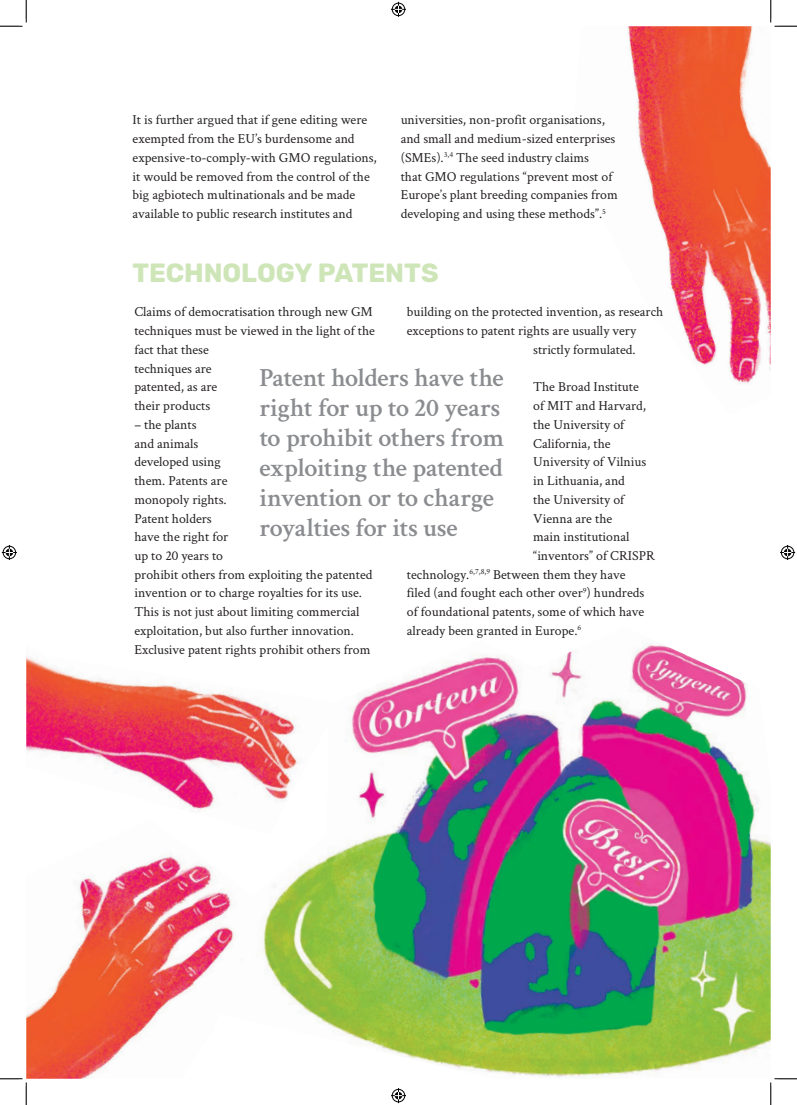
<style>
.page{position:relative;width:797px;height:1105px;background:#fff}
.page>*{position:absolute;margin:0;border:0;box-sizing:border-box;transform-origin:0 0}
.Quote_Crimson_Text_S{font:600 26.25px/30px "Crimson Text";letter-spacing:-.02em;color:#8a8c8f}
.HEADER_3_vert_clair{font:700 26.25px "Rubik";color:#cee5b8}
.Crimson_Text_Reg_11{font:13.75px/18.8px "Crimson Text";color:#231f20}
</style>
<div class="page">
<img style="left:266px;top:643px;width:504px;height:435px">
<img style="left:628px;top:26px;width:142px;height:357px">
<img style="left:26px;top:854px;width:240px;height:225px">
<img style="left:26px;top:644px;width:313px;height:190px">
<svg style="left:0;top:0;width:27px;height:27px"></svg>
<svg style="left:0;top:1078px;width:27px;height:27px"></svg>
<svg style="left:770px;top:0;width:27px;height:27px"></svg>
<svg style="left:770px;top:1078px;width:27px;height:27px"></svg>
<svg style="left:391px;top:2px;width:15px;height:15px"></svg>
<svg style="left:391px;top:1088px;width:15px;height:15px"></svg>
<svg style="left:2px;top:545px;width:15px;height:15px"></svg>
<svg style="left:780px;top:545px;width:15px;height:15px"></svg>
<p class="Crimson_Text_Reg_11" style="left:133px;top:110px;width:246px">It is further argued that if gene editing were exempted from the EU’s burdensome and expensive-to-comply-with GMO regulations, it would be removed from the control of the big agbiotech multinationals and be made available to public research institutes and</p>
<p class="Crimson_Text_Reg_11" style="left:400px;top:110px;width:219px">universities, non-profit organisations, and small and medium-sized enterprises (SMEs).<sup>3,4</sup> The seed industry claims<br>that GMO regulations “prevent most of Europe’s plant breeding companies from developing and using these methods”.<sup>5</sup></p>
<p class="HEADER_3_vert_clair" style="left:133px;top:258px;width:307px">TECHNOLOGY PATENTS</p>
<p class="Crimson_Text_Reg_11" style="left:134px;top:302px;width:242px">Claims of democratisation through new GM techniques must be viewed in the light of the fact that these<br>techniques are<br>patented, as are<br>their products</p>
<p class="Crimson_Text_Reg_11" style="left:134px;top:414px;width:95px">– the plants<br>and animals developed using them. Patents are monopoly rights.</p>
<p class="Crimson_Text_Reg_11" style="left:134px;top:508px;width:239px">Patent holders<br>have the right for<br>up to 20 years to<br>prohibit others from exploiting the patented invention or to charge royalties for its use.<br>This is not just about limiting commercial exploitation, but also further innovation.<br>Exclusive patent rights prohibit others from</p>
<p class="Crimson_Text_Reg_11" style="left:407px;top:302px;width:258px">building on the protected invention, as research</p>
<p class="Crimson_Text_Reg_11" style="left:407px;top:321px;width:231px">exceptions to patent rights are usually very</p>
<p class="Crimson_Text_Reg_11" style="left:533px;top:340px;width:104px">strictly formulated.</p>
<p class="Crimson_Text_Reg_11" style="left:533px;top:377px;width:107px">The Broad Institute</p>
<p class="Crimson_Text_Reg_11" style="left:533px;top:396px;width:114px">of MIT and Harvard,</p>
<p class="Crimson_Text_Reg_11" style="left:533px;top:414px;width:92px">the University of</p>
<p class="Crimson_Text_Reg_11" style="left:533px;top:433px;width:79px">California, the</p>
<p class="Crimson_Text_Reg_11" style="left:533px;top:452px;width:115px">University of Vilnius</p>
<p class="Crimson_Text_Reg_11" style="left:533px;top:471px;width:93px">in Lithuania, and</p>
<p class="Crimson_Text_Reg_11" style="left:533px;top:489px;width:92px">the University of</p>
<p class="Crimson_Text_Reg_11" style="left:533px;top:508px;width:80px">Vienna are the</p>
<p class="Crimson_Text_Reg_11" style="left:533px;top:527px;width:98px">main institutional</p>
<p class="Crimson_Text_Reg_11" style="left:533px;top:546px;width:123px">“inventors” of CRISPR</p>
<p class="Crimson_Text_Reg_11" style="left:407px;top:564px;width:220px">technology.<sup>6,7,8,9</sup> Between them they have</p>
<p class="Crimson_Text_Reg_11" style="left:407px;top:583px;width:239px">filed (and fought each other over<sup>9</sup>) hundreds</p>
<p class="Crimson_Text_Reg_11" style="left:407px;top:602px;width:239px">of foundational patents, some of which have</p>
<p class="Crimson_Text_Reg_11" style="left:407px;top:621px;width:176px">already been granted in Europe.<sup>6</sup></p>
<p class="Quote_Crimson_Text_S" style="left:259px;top:361px;width:246px">Patent holders have the right for up to 20 years to prohibit others from exploiting the patented invention or to charge royalties for its use</p>
</div>
